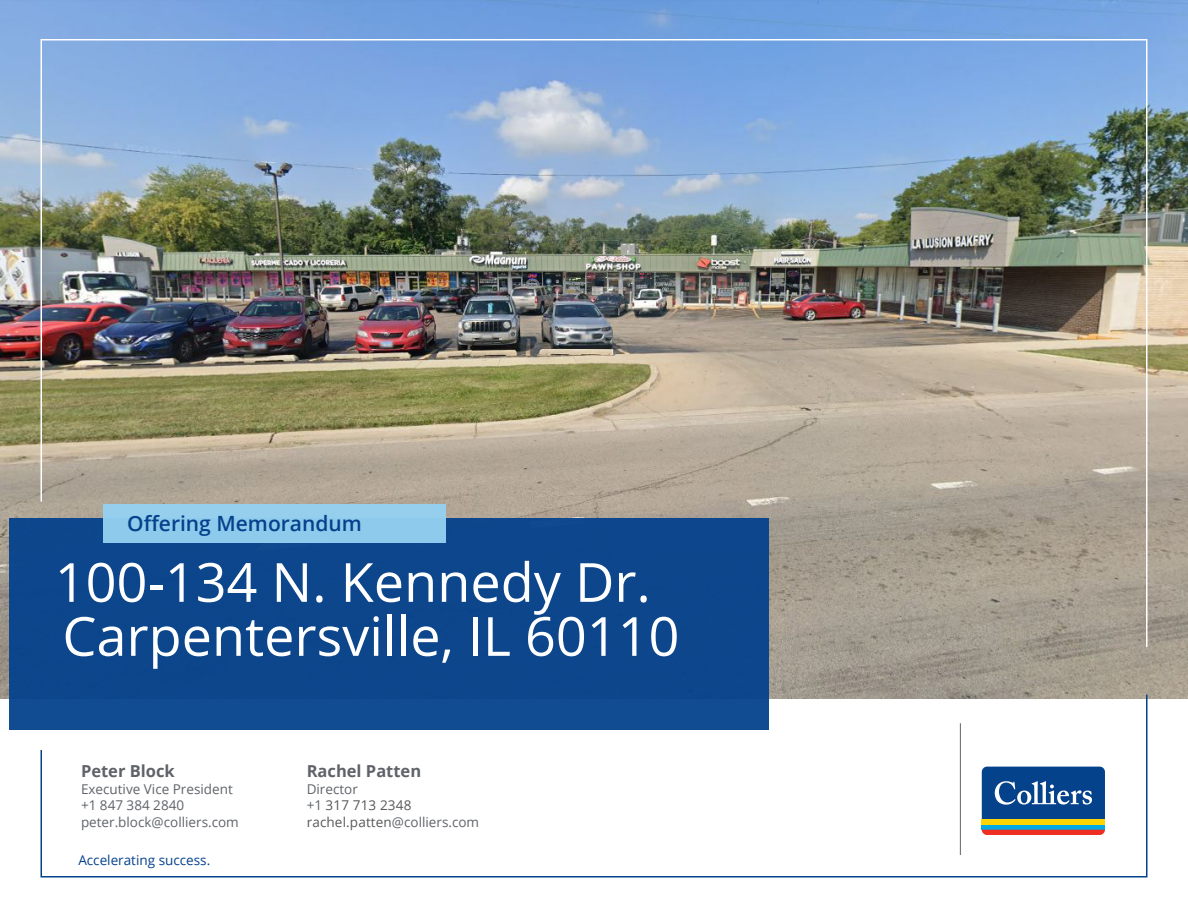
<style>
.page{position:relative;width:1188px;height:918px;background:#fff}
.page>*{position:absolute;margin:0;border:0;box-sizing:border-box;transform-origin:0 0}
.t1{font:54px/54px "Open Sans";color:#fff}
.t2{font:600 21px "Open Sans";color:#05428c}
.Body_Text_-_Dark_Grey_CMYK{font:700 16.5px "Open Sans";color:#5f6369}
.Body_Text_-_Dark_Grey_CMYK-2{font:13.5px/16.5px "Open Sans";color:#5f6369}
.Body_Text_-_Dark_Grey_CMYK-3{font:13.5px "Open Sans";letter-spacing:.01em;color:#57585a}
.Body_Text_-_Dark_Blue_CMYK{font:13.5px "Open Sans";color:#05428c}
.s1{color:#5f6369}
</style>
<div class="page">
<img style="left:0;top:0;width:1188px;height:699px">
<img style="left:40px;top:38px;width:1108px;height:610px">
<svg style="left:40px;top:693px;width:1108px;height:185px"></svg>
<div style="left:980px;top:765px;width:127px;height:72px;background:linear-gradient(to right,#fff,#fff);border-radius:7px"></div>
<div style="left:982px;top:824px;width:123px;height:6px;background:#00a8e4"></div>
<div style="left:982px;top:819px;width:123px;height:5px;background:#fed503"></div>
<svg style="left:982px;top:830px;width:123px;height:5px"></svg>
<svg style="left:982px;top:767px;width:123px;height:52px;background:#205698"></svg>
<div style="left:9px;top:519px;width:759px;height:211px;background:#0d468c"></div>
<div style="left:103px;top:504px;width:343px;height:39px;background:#8ecaec"></div>
<div style="left:71px;top:855px;width:146px;height:18px;background:#fff"></div>
<hr style="left:960px;top:723px;width:1px;height:132px;background:#5f6369">
<p class="t2" style="left:127px;top:509px;width:236px">Offering Memorandum</p>
<p class="t1" style="left:55px;top:554px;width:626px">100-134 N. Kennedy Dr.<br>Carpentersville, IL 60110</p>
<p class="Body_Text_-_Dark_Grey_CMYK" style="left:81px;top:760px;width:95px">Peter Block</p>
<p class="Body_Text_-_Dark_Grey_CMYK-2" style="left:81px;top:780px;width:153px">Executive Vice President +1 847 384 2840</p>
<p class="Body_Text_-_Dark_Grey_CMYK-2" style="left:81px;top:813px;width:159px">peter.block@colliers.com</p>
<p class="Body_Text_-_Dark_Blue_CMYK" style="left:78px;top:851px;width:133px">Accelerating success.</p>
<p class="Body_Text_-_Dark_Grey_CMYK" style="left:307px;top:760px;width:116px">Rachel Patten</p>
<p class="Body_Text_-_Dark_Grey_CMYK-2" style="left:307px;top:780px;width:53px">Director</p>
<p class="Body_Text_-_Dark_Grey_CMYK-3" style="left:307px;top:796px;width:106px"><span class="s1">+1</span> 317 713 2348</p>
<p class="Body_Text_-_Dark_Grey_CMYK-3" style="left:307px;top:813px;width:174px">rachel.patten<span class="s1">@colliers.com</span></p>
</div>
